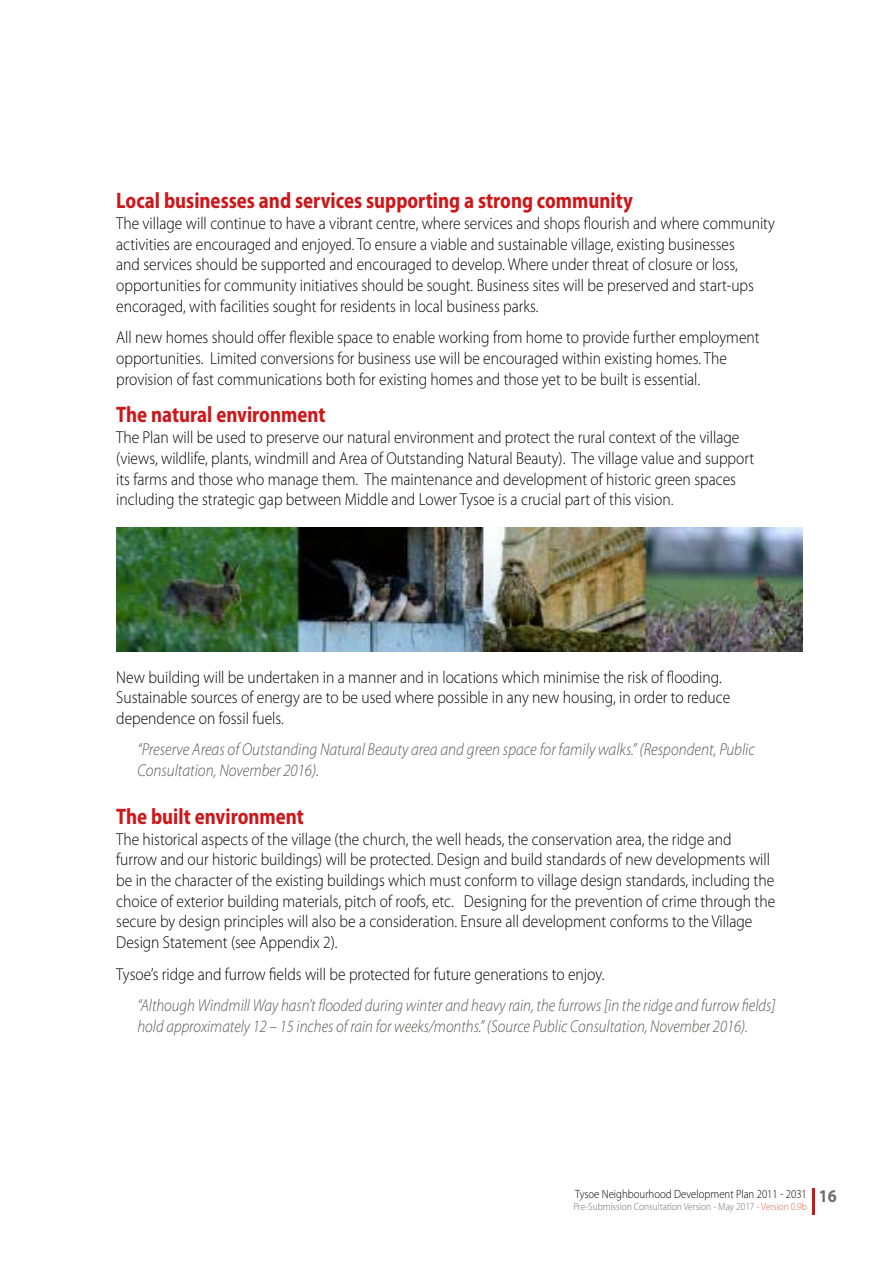
<style>
.page{position:relative;width:893px;height:1263px;background:#fff}
.page>*{position:absolute;margin:0;border:0;box-sizing:border-box;transform-origin:0 0}
.t1{font:700 semi-condensed 22.5px "Myriad Pro";color:#cd171a;scale:.9 1}
.t2{font:700 18px "Myriad Pro";color:#706f6f;scale:.9 1}
.t3{font:300 17.25px/20.7px "Myriad Pro";color:#000;scale:.9 1}
.t4{font:italic 300 17.25px/20.7px "Myriad Pro";color:#575756;scale:.88 1}
.t5{font:italic 300 17.25px/20.7px "Myriad Pro";color:#575756;scale:.9 1}
.t6{font:300 12px "Myriad Pro";color:#000;scale:.9 1}
.t7{font:300 10.5px "Myriad Pro";color:#706f6f;scale:.9 1}
.s1{color:#dc674c}
</style>
<div class="page">
<hr style="left:812px;top:1188px;width:2px;height:27px;background:#cd171a">
<img style="left:116px;top:528px;width:686px;height:123px">
<h1 class="t1" style="left:116px;top:186px;width:575px">Local businesses and services supporting a strong community</h1>
<p class="t3" style="left:116px;top:213px;width:734px">The village will continue to have a vibrant centre, where services and shops flourish and where community activities are encouraged and enjoyed. To ensure a viable and sustainable village, existing businesses<br>and services should be supported and encouraged to develop. Where under threat of closure or loss, opportunities for community initiatives should be sought. Business sites will be preserved and start-ups encoraged, with facilities sought for residents in local business parks.</p>
<p class="t3" style="left:116px;top:327px;width:716px">All new homes should offer flexible space to enable working from home to provide further employment opportunities. Limited conversions for business use will be encouraged within existing homes. The provision of fast communications both for existing homes and those yet to be built is essential.</p>
<h1 class="t1" style="left:116px;top:400px;width:234px">The natural environment</h1>
<p class="t3" style="left:116px;top:427px;width:710px">The Plan will be used to preserve our natural environment and protect the rural context of the village (views, wildlife, plants, windmill and Area of Outstanding Natural Beauty). The village value and support its farms and those who manage them. The maintenance and development of historic green spaces including the strategic gap between Middle and Lower Tysoe is a crucial part of this vision.</p>
<p class="t3" style="left:116px;top:666px;width:684px">New building will be undertaken in a manner and in locations which minimise the risk of flooding.<br>Sustainable sources of energy are to be used where possible in any new housing, in order to reduce dependence on fossil fuels.</p>
<p class="t5" style="left:137px;top:739px;width:688px">“Preserve Areas of Outstanding Natural Beauty area and green space for family walks.” (Respondent, Public<br>Consultation, November 2016).</p>
<h1 class="t1" style="left:116px;top:802px;width:210px">The built environment</h1>
<p class="t3" style="left:116px;top:828px;width:734px">The historical aspects of the village (the church, the well heads, the conservation area, the ridge and furrow and our historic buildings) will be protected. Design and build standards of new developments will be in the character of the existing buildings which must conform to village design standards, including the choice of exterior building materials, pitch of roofs, etc. Designing for the prevention of crime through the secure by design principles will also be a consideration. Ensure all development conforms to the Village Design Statement (see Appendix 2).</p>
<p class="t3" style="left:116px;top:963px;width:544px">Tysoe’s ridge and furrow fields will be protected for future generations to enjoy.</p>
<p class="t4" style="left:137px;top:995px;width:726px">“Although Windmill Way hasn’t flooded during winter and heavy rain, the furrows [in the ridge and furrow fields] hold approximately 12 – 15 inches of rain for weeks/months.” (Source Public Consultation, November 2016).</p>
<p class="t6" style="left:575px;top:1186px;width:259px">Tysoe Neighbourhood Development Plan 2011 - 2031</p>
<p class="t7" style="left:573px;top:1200px;width:261px">Pre-Submission Consultation Version - May 2017 - <span class="s1">Version 0.9b</span></p>
<p class="t2" style="left:819px;top:1184px;width:21px">16</p>
</div>
